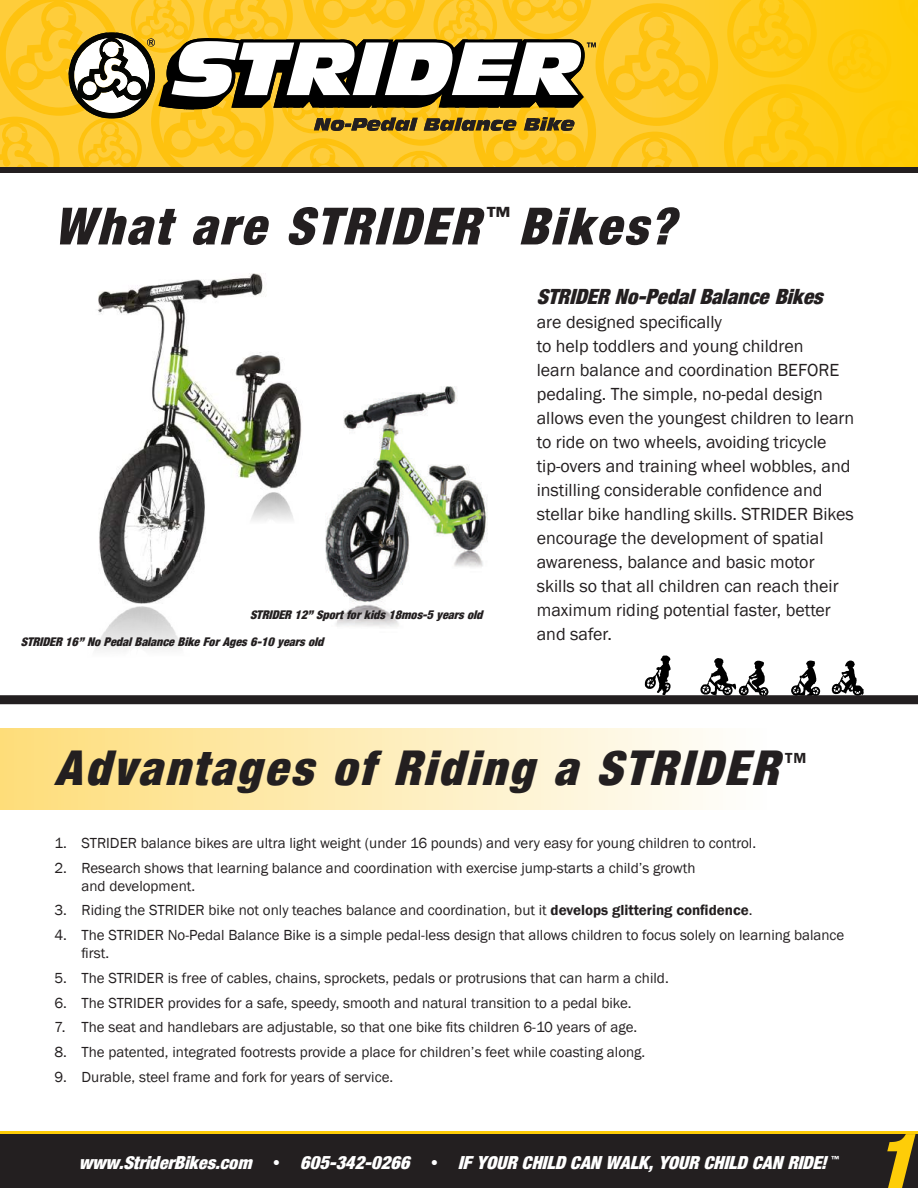
<style>
.page{position:relative;width:918px;height:1188px;background:#fff}
.page>*{position:absolute;margin:0;border:0;box-sizing:border-box;transform-origin:0 0}
.t1{font:74.85px "Harvest Ital";color:#fecd08}
.t2{font:51px "Harvest Ital";letter-spacing:.06em;color:#231f20}
.t3{font:48px "Harvest Ital";letter-spacing:.06em;color:#231f20}
.t4{font:21px "Harvest Ital";color:#231f20}
.t5{font:18px/24px "Franklin Gothic";color:#231f20}
.t6{font:18px "Harvest Ital";color:#fff}
.t7{font:15px/18px "Franklin Gothic";color:#231f20}
.t8{font:600 15px "Franklin Gothic";color:#231f20}
.t9{font:12px "Harvest Ital";color:#231f20}
.s1{font-weight:600}
</style>
<div class="page">
<hr style="left:0;top:1131px;width:918px;height:3px;background:#fecd08">
<div style="left:0;top:1134px;width:918px;height:54px;background:#231f20"></div>
<div style="left:0;top:728px;width:918px;height:82px;background:linear-gradient(to right,#fede7d,#fff)"></div>
<svg style="left:831px;top:660px;width:33px;height:35px"></svg>
<svg style="left:700px;top:658px;width:69px;height:37px"></svg>
<svg style="left:791px;top:660px;width:29px;height:35px"></svg>
<svg style="left:645px;top:655px;width:26px;height:40px"></svg>
<div style="left:0;top:695px;width:918px;height:9px;background:#231f20"></div>
<svg style="left:718px;top:0;width:200px;height:167px;background:#feca12"></svg>
<svg style="left:0;top:0;width:718px;height:167px;background:#dbb646"></svg>
<div style="left:0;top:167px;width:918px;height:6px;background:#231f20"></div>
<img style="left:325px;top:386px;width:163px;height:241px">
<img style="left:98px;top:273px;width:204px;height:331px">
<img style="left:95px;top:606px;width:86px;height:44px">
<img style="left:247px;top:491px;width:52px;height:37px">
<h2 class="t2" style="left:54px;top:198px;width:621px">What are STRIDER <sup>™</sup> Bikes?</h2>
<p class="t9" style="left:250px;top:608px;width:234px">STRIDER 12” Sport for kids 18mos-5 years old</p>
<p class="t9" style="left:21px;top:635px;width:304px">STRIDER 16” No Pedal Balance Bike For Ages 6-10 years old</p>
<h3 class="t4" style="left:537px;top:285px;width:287px">STRIDER No-Pedal Balance Bikes</h3>
<p class="t5" style="left:537px;top:310px;width:319px">are designed specifically<br>to help toddlers and young children<br>learn balance and coordination BEFORE pedaling. The simple, no-pedal design allows even the youngest children to learn to ride on two wheels, avoiding tricycle tip-overs and training wheel wobbles, and instilling considerable confidence and stellar bike handling skills. STRIDER Bikes encourage the development of spatial awareness, balance and basic motor skills so that all children can reach their maximum riding potential faster, better and safer.</p>
<h3 class="t3" style="left:55px;top:741px;width:725px">Advantages of Riding a STRIDER</h3>
<p class="t8" style="left:785px;top:748px;width:23px">TM</p>
<p class="t7" style="left:55px;top:834px;width:703px">1. STRIDER balance bikes are ultra light weight (under 16 pounds) and very easy for young children to control.</p>
<p class="t7" style="left:82px;top:859px;width:615px;text-indent:-27px">2. Research shows that learning balance and coordination with exercise jump-starts a child’s growth and development.</p>
<p class="t7" style="left:55px;top:902px;width:699px">3. Riding the STRIDER bike not only teaches balance and coordination, but it <span class="s1">develops glittering confidence</span>.</p>
<p class="t7" style="left:82px;top:926px;width:764px;text-indent:-27px">4. The STRIDER No-Pedal Balance Bike is a simple pedal-less design that allows children to focus solely on learning balance first.</p>
<p class="t7" style="left:55px;top:969px;width:616px">5. The STRIDER is free of cables, chains, sprockets, pedals or protrusions that can harm a child.</p>
<p class="t7" style="left:55px;top:994px;width:579px">6. The STRIDER provides for a safe, speedy, smooth and natural transition to a pedal bike.</p>
<p class="t7" style="left:55px;top:1019px;width:584px">7. The seat and handlebars are adjustable, so that one bike fits children 6-10 years of age.</p>
<p class="t7" style="left:55px;top:1043px;width:592px">8. The patented, integrated footrests provide a place for children’s feet while coasting along.</p>
<p class="t7" style="left:55px;top:1068px;width:340px">9. Durable, steel frame and fork for years of service.</p>
<p class="t6" style="left:79px;top:1153px;width:762px">www.StriderBikes.com • 605-342-0266 • IF YOUR CHILD CAN WALK, YOUR CHILD CAN RIDE! <sup>™</sup></p>
<h1 class="t1" style="left:874px;top:1119px;width:41px">1</h1>
</div>
